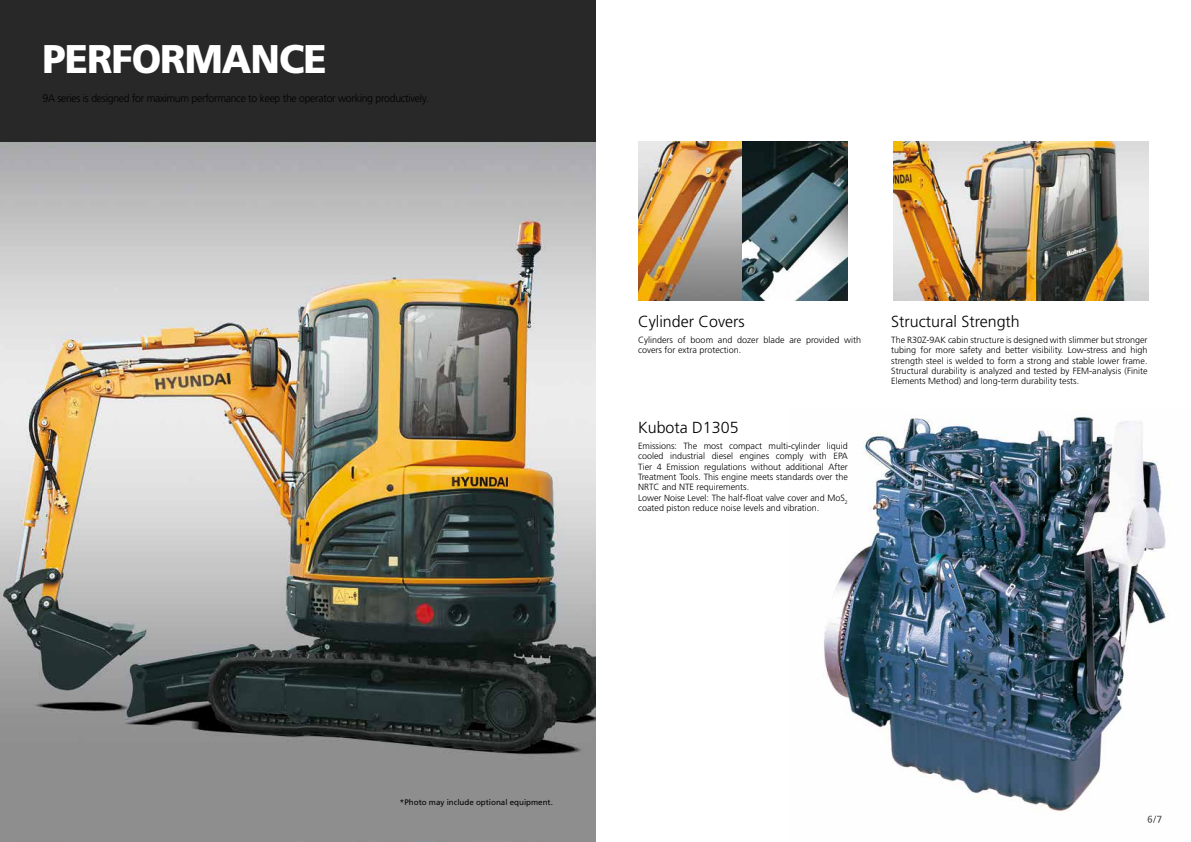
<style>
.page{position:relative;width:1191px;height:842px;background:#fff}
.page>*{position:absolute;margin:0;border:0;box-sizing:border-box;transform-origin:0 0}
.t1{font:900 40px "Frutiger LT Std";letter-spacing:-.025em;color:#fff;scale:.95 1}
.t2{font:300 16px "Frutiger LT Std";color:#000}
.t3{font:300 11px "Frutiger LT Std";letter-spacing:-.025em;color:#000;scale:.95 1}
.t4{font:300 9px/10.4px "Frutiger LT Std";color:#000}
.t5{font:8px "Frutiger LT Std";color:#000}
</style>
<div class="page">
<img style="left:823px;top:416px;width:346px;height:402px">
<img style="left:893px;top:142px;width:255px;height:158px">
<img style="left:638px;top:142px;width:105px;height:158px">
<svg style="left:743px;top:142px;width:105px;height:158px;background:#5c6f74"></svg>
<img style="left:0;top:142px;width:595px;height:700px">
<div style="left:0;top:0;width:595px;height:142px;background:#282829"></div>
<svg style="left:1147px;top:816px;width:14px;height:7px"></svg>
<h1 class="t1" style="left:43px;top:34px;width:300px">PERFORMANCE</h1>
<p class="t3" style="left:43px;top:92px;width:408px">9A series is designed for maximum performance to keep the operator working productively.</p>
<h2 class="t2" style="left:638px;top:312px;width:108px">Cylinder Covers</h2>
<p class="t4" style="left:638px;top:335px;width:225px">Cylinders of boom and dozer blade are provided with covers for extra protection.</p>
<h2 class="t2" style="left:638px;top:418px;width:102px">Kubota D1305</h2>
<p class="t4" style="left:638px;top:441px;width:211px">Emissions: The most compact multi-cylinder liquid cooled industrial diesel engines comply with EPA Tier 4 Emission regulations without additional After Treatment Tools. This engine meets standards over the NRTC and NTE requirements.<br>Lower Noise Level: The half-float valve cover and MoS<sub>2 </sub>coated piston reduce noise levels and vibration.</p>
<h2 class="t2" style="left:891px;top:312px;width:130px">Structural Strength</h2>
<p class="t4" style="left:891px;top:335px;width:258px;text-align:justify">The R30Z-9AK cabin structure is designed with slimmer but stronger tubing for more safety and better visibility. Low-stress and high strength steel is welded to form a strong and stable lower frame.<br>Structural durability is analyzed and tested by FEM-analysis (Finite Elements Method) and long-term durability tests.</p>
<p class="t5" style="left:400px;top:798px;width:154px">*Photo may include optional equipment.</p>
</div>
